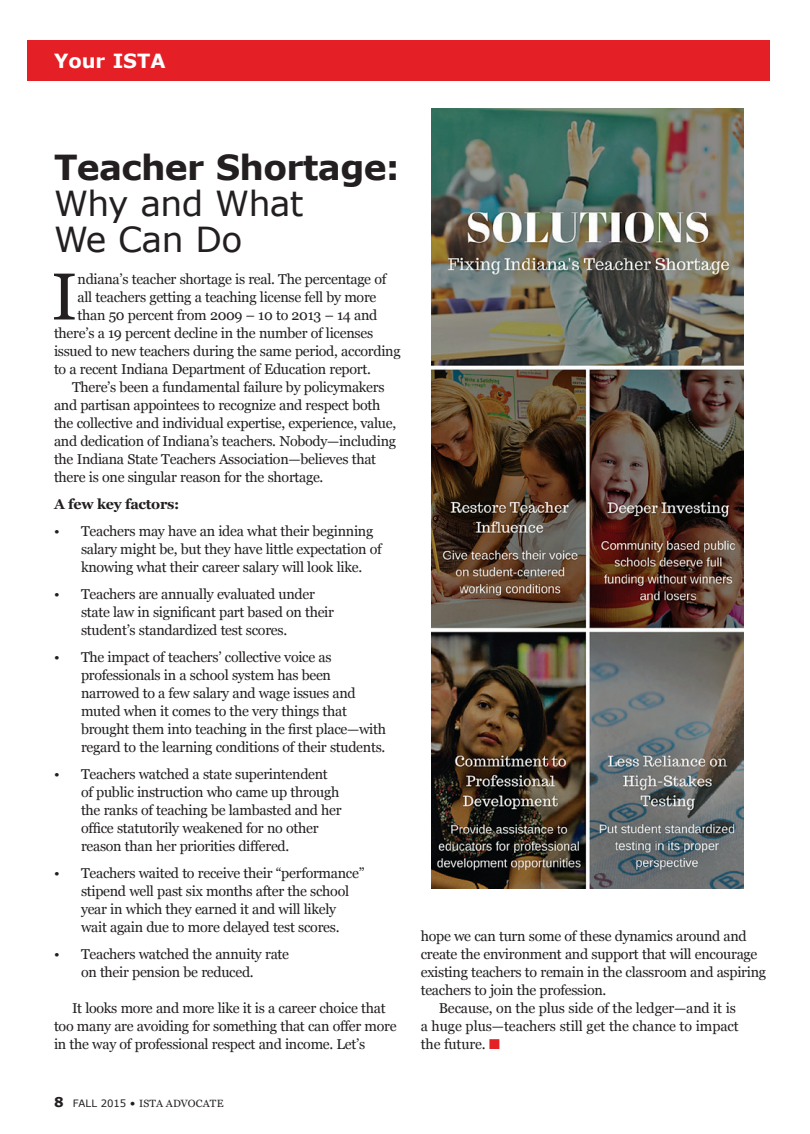
<style>
.page{position:relative;width:810px;height:1134px;background:#fff}
.page>*{position:absolute;margin:0;border:0;box-sizing:border-box;transform-origin:0 0}
.Body_Georgia_9_5_12{font:66.15px "Georgia";color:#231f20}
.Hed_Verdana_Bold_24{font:34.5px/36px "Verdana";letter-spacing:-.02em;color:#231f20}
.t1{font:700 19.5px "Verdana";color:#fff}
.Body_Georgia_9_5_12-2{font:14.25px/18px "Georgia";letter-spacing:-.02em;color:#231f20}
.Body_Georgia_9_5_12-3{font:700 14.25px "Georgia";letter-spacing:-.02em;color:#231f20}
.t2{font:10.5px "Georgia";letter-spacing:.02em;color:#231f20}
.s1{font-weight:700}
.s2{font-family:"Verdana";font-weight:700;font-size:13.5px}
.s3{font-family:"Verdana";font-size:10.2px}
.s4{font-family:"Verdana"}
.s5{color:#e41f25}
</style>
<div class="page">
<img style="left:432px;top:108px;width:312px;height:780px">
<div style="left:27px;top:40px;width:743px;height:41px;background:#e41f25"></div>
<p class="t1" style="left:54px;top:47px;width:113px">Your ISTA</p>
<p class="Hed_Verdana_Bold_24" style="left:54px;top:149px;width:347px"><span class="s1">Teacher Shortage:<br></span>Why and What<br>We Can Do</p>
<p class="Body_Georgia_9_5_12" style="left:51px;top:257px;width:27px">I</p>
<p class="Body_Georgia_9_5_12-2" style="left:78px;top:270px;width:310px">ndiana’s teacher shortage is real. The percentage of</p>
<p class="Body_Georgia_9_5_12-2" style="left:78px;top:288px;width:300px">all teachers getting a teaching license fell by more</p>
<p class="Body_Georgia_9_5_12-2" style="left:78px;top:306px;width:301px">than 50 percent from 2009 – 10 to 2013 – 14 and</p>
<p class="Body_Georgia_9_5_12-2" style="left:54px;top:324px;width:321px">there’s a 19 percent decline in the number of licenses</p>
<p class="Body_Georgia_9_5_12-2" style="left:54px;top:342px;width:348px">issued to new teachers during the same period, according</p>
<p class="Body_Georgia_9_5_12-2" style="left:54px;top:360px;width:318px">to a recent Indiana Department of Education report.</p>
<p class="Body_Georgia_9_5_12-2" style="left:54px;top:378px;width:344px;text-indent:18px">There’s been a fundamental failure by policymakers and partisan appointees to recognize and respect both the collective and individual expertise, experience, value, and dedication of Indiana’s teachers. Nobody—including the Indiana State Teachers Association—believes that there is one singular reason for the shortage.</p>
<p class="Body_Georgia_9_5_12-3" style="left:54px;top:494px;width:127px">A few key factors:</p>
<p class="Body_Georgia_9_5_12-2" style="left:81px;top:522px;width:302px;text-indent:-27px">• Teachers may have an idea what their beginning salary might be, but they have little expectation of knowing what their career salary will look like.</p>
<p class="Body_Georgia_9_5_12-2" style="left:81px;top:585px;width:255px;text-indent:-27px">• Teachers are annually evaluated under state law in significant part based on their student’s standardized test scores.</p>
<p class="Body_Georgia_9_5_12-2" style="left:81px;top:648px;width:307px;text-indent:-27px">• The impact of teachers’ collective voice as professionals in a school system has been narrowed to a few salary and wage issues and muted when it comes to the very things that brought them into teaching in the first place—with regard to the learning conditions of their students.</p>
<p class="Body_Georgia_9_5_12-2" style="left:81px;top:765px;width:262px;text-indent:-27px">• Teachers watched a state superintendent of public instruction who came up through the ranks of teaching be lambasted and her office statutorily weakened for no other reason than her priorities differed.</p>
<p class="Body_Georgia_9_5_12-2" style="left:81px;top:864px;width:285px;text-indent:-27px">• Teachers waited to receive their “performance” stipend well past six months after the school year in which they earned it and will likely wait again due to more delayed test scores.</p>
<p class="Body_Georgia_9_5_12-2" style="left:54px;top:945px;width:237px;text-align:center">• Teachers watched the annuity rate on their pension be reduced.</p>
<p class="Body_Georgia_9_5_12-2" style="left:54px;top:999px;width:344px;text-indent:18px">It looks more and more like it is a career choice that too many are avoiding for something that can offer more in the way of professional respect and income. Let’s</p>
<p class="t2" style="left:54px;top:1097px;width:171px"><span class="s2">8</span> <span class="s3">FALL 2015</span> <span class="s4">•</span> ISTA ADVOCATE</p>
<p class="Body_Georgia_9_5_12-2" style="left:421px;top:927px;width:347px">hope we can turn some of these dynamics around and create the environment and support that will encourage existing teachers to remain in the classroom and aspiring teachers to join the profession.</p>
<p class="Body_Georgia_9_5_12-2" style="left:421px;top:999px;width:320px;text-indent:18px">Because, on the plus side of the ledger—and it is a huge plus—teachers still get the chance to impact the future. <span class="s5">■</span></p>
</div>
